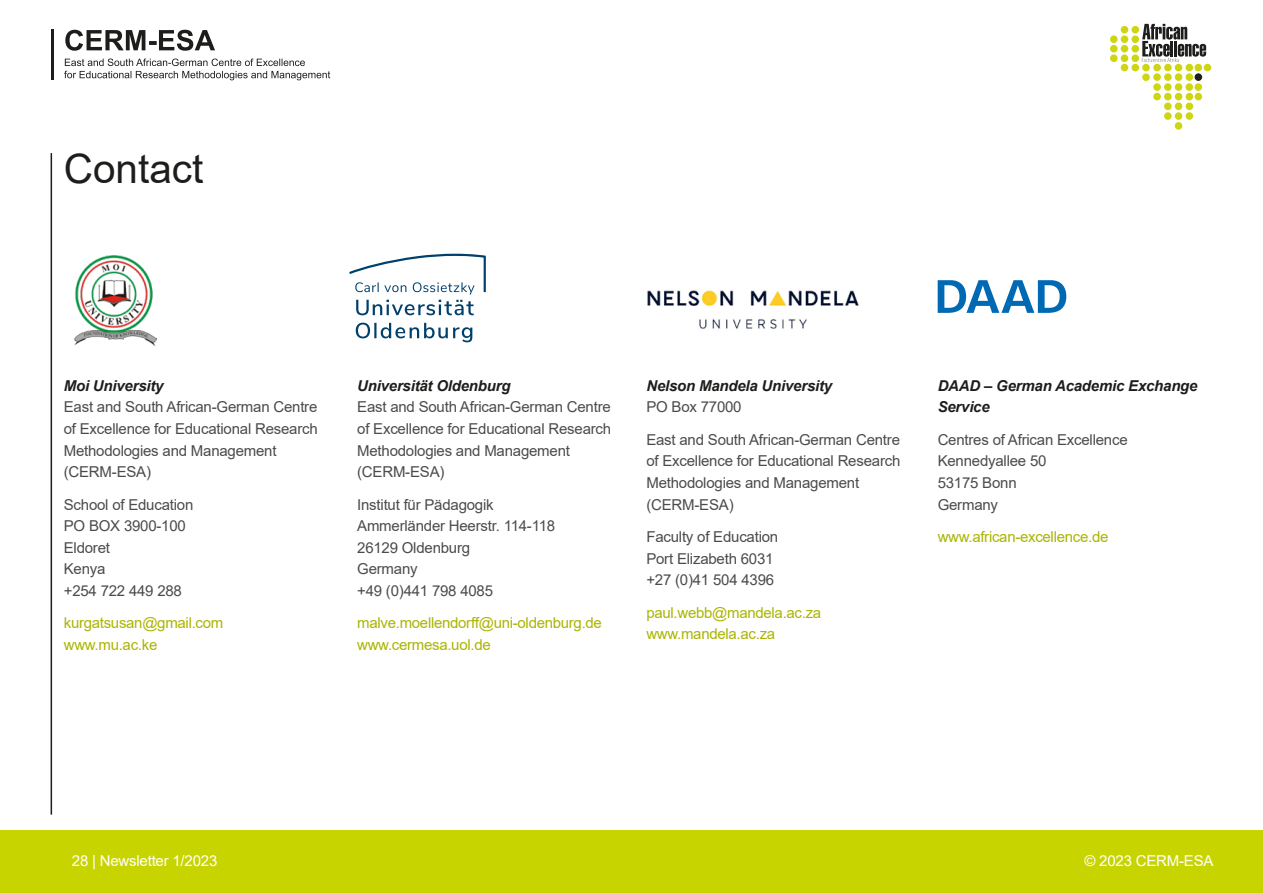
<style>
.page{position:relative;width:1263px;height:893px;background:#fff}
.page>*{position:absolute;margin:0;border:0;box-sizing:border-box;transform-origin:0 0}
.t1{font:40.5px "Arial";color:#1d1d1b}
.t2{font:15px/21.6px "Arial";letter-spacing:-.015em;color:#4b4b4a}
.t3{font:15px/21.6px "Arial";letter-spacing:-.02em;color:#aab500}
.t4{font:italic 700 15px/21.6px "Arial";letter-spacing:-.015em;color:#1d1d1b}
.t5{font:15px "Arial";letter-spacing:-.015em;color:#fff}
</style>
<div class="page">
<div style="left:0;top:831px;width:1263px;height:62px;background:#c8d400"></div>
<div style="left:1121px;top:26px;width:7px;height:7px;background:#cdd610;border-radius:50%"></div>
<div style="left:1110px;top:35px;width:7px;height:8px;background:#cdd610;border-radius:50%"></div>
<div style="left:1121px;top:35px;width:7px;height:8px;background:#cdd610;border-radius:50%"></div>
<div style="left:1110px;top:45px;width:7px;height:7px;background:#cdd610;border-radius:50%"></div>
<div style="left:1121px;top:45px;width:7px;height:7px;background:#cdd610;border-radius:50%"></div>
<div style="left:1110px;top:54px;width:7px;height:8px;background:#cdd610;border-radius:50%"></div>
<div style="left:1121px;top:54px;width:7px;height:8px;background:#cdd610;border-radius:50%"></div>
<div style="left:1131px;top:26px;width:8px;height:7px;background:#cdd610;border-radius:50%"></div>
<div style="left:1131px;top:35px;width:8px;height:8px;background:#cdd610;border-radius:50%"></div>
<div style="left:1131px;top:45px;width:8px;height:7px;background:#cdd610;border-radius:50%"></div>
<div style="left:1131px;top:54px;width:8px;height:8px;background:#cdd610;border-radius:50%"></div>
<div style="left:1121px;top:64px;width:7px;height:7px;background:#cdd610;border-radius:50%"></div>
<div style="left:1131px;top:64px;width:8px;height:7px;background:#cdd610;border-radius:50%"></div>
<div style="left:1142px;top:64px;width:8px;height:7px;background:#cdd610;border-radius:50%"></div>
<div style="left:1142px;top:73px;width:8px;height:8px;background:#cdd610;border-radius:50%"></div>
<div style="left:1153px;top:64px;width:8px;height:7px;background:#cdd610;border-radius:50%"></div>
<div style="left:1164px;top:64px;width:8px;height:7px;background:#cdd610;border-radius:50%"></div>
<div style="left:1153px;top:73px;width:8px;height:8px;background:#cdd610;border-radius:50%"></div>
<div style="left:1164px;top:73px;width:8px;height:8px;background:#cdd610;border-radius:50%"></div>
<div style="left:1175px;top:64px;width:7px;height:7px;background:#cdd610;border-radius:50%"></div>
<div style="left:1185px;top:64px;width:8px;height:7px;background:#cdd610;border-radius:50%"></div>
<div style="left:1194px;top:64px;width:8px;height:7px;background:#cdd610;border-radius:50%"></div>
<div style="left:1204px;top:64px;width:7px;height:7px;background:#cdd610;border-radius:50%"></div>
<div style="left:1175px;top:73px;width:7px;height:8px;background:#cdd610;border-radius:50%"></div>
<div style="left:1194px;top:73px;width:8px;height:8px;background:#1d1d1b;border-radius:50%"></div>
<div style="left:1185px;top:73px;width:8px;height:8px;background:#cdd610;border-radius:50%"></div>
<div style="left:1153px;top:83px;width:8px;height:8px;background:#cdd610;border-radius:50%"></div>
<div style="left:1153px;top:93px;width:8px;height:7px;background:#cdd610;border-radius:50%"></div>
<div style="left:1164px;top:83px;width:7px;height:8px;background:#cdd610;border-radius:50%"></div>
<div style="left:1175px;top:83px;width:7px;height:8px;background:#cdd610;border-radius:50%"></div>
<div style="left:1185px;top:83px;width:8px;height:8px;background:#cdd610;border-radius:50%"></div>
<div style="left:1164px;top:93px;width:7px;height:7px;background:#cdd610;border-radius:50%"></div>
<div style="left:1164px;top:103px;width:7px;height:7px;background:#cdd610;border-radius:50%"></div>
<div style="left:1175px;top:93px;width:7px;height:7px;background:#cdd610;border-radius:50%"></div>
<div style="left:1185px;top:93px;width:8px;height:7px;background:#cdd610;border-radius:50%"></div>
<div style="left:1185px;top:103px;width:8px;height:7px;background:#cdd610;border-radius:50%"></div>
<div style="left:1194px;top:83px;width:8px;height:8px;background:#cdd610;border-radius:50%"></div>
<div style="left:1194px;top:93px;width:8px;height:7px;background:#cdd610;border-radius:50%"></div>
<div style="left:1175px;top:102px;width:7px;height:8px;background:#cdd610;border-radius:50%"></div>
<div style="left:1164px;top:112px;width:8px;height:8px;background:#cdd610;border-radius:50%"></div>
<div style="left:1185px;top:112px;width:8px;height:8px;background:#cdd610;border-radius:50%"></div>
<div style="left:1175px;top:112px;width:7px;height:8px;background:#cdd610;border-radius:50%"></div>
<div style="left:1175px;top:122px;width:7px;height:8px;background:#cdd610;border-radius:50%"></div>
<svg style="left:1142px;top:24px;width:64px;height:38px"></svg>
<hr style="left:51px;top:153px;width:1px;height:662px;background:#1d1d1b">
<hr style="left:51px;top:29px;width:2px;height:51px;background:#1d1d1b">
<svg style="left:64px;top:59px;width:266px;height:21px"></svg>
<svg style="left:65px;top:30px;width:150px;height:21px"></svg>
<img style="left:74px;top:256px;width:82px;height:90px">
<svg style="left:938px;top:280px;width:128px;height:33px"></svg>
<img style="left:647px;top:290px;width:212px;height:39px">
<svg style="left:356px;top:323px;width:116px;height:19px"></svg>
<svg style="left:349px;top:254px;width:137px;height:61px"></svg>
<h1 class="t1" style="left:64px;top:140px;width:141px">Contact</h1>
<p class="t4" style="left:64px;top:375px;width:101px">Moi University</p>
<p class="t2" style="left:64px;top:396px;width:256px">East and South African-German Centre of Excellence for Educational Research<br>Methodologies and Management (CERM-ESA)</p>
<p class="t2" style="left:64px;top:493px;width:131px">School of Education<br>PO BOX 3900-100<br>Eldoret<br>Kenya<br>+254 722 449 288</p>
<p class="t3" style="left:64px;top:612px;width:161px">kurgatsusan@gmail.com www.mu.ac.ke</p>
<p class="t4" style="left:357px;top:375px;width:155px">Universität Oldenburg</p>
<p class="t2" style="left:357px;top:396px;width:256px">East and South African-German Centre of Excellence for Educational Research<br>Methodologies and Management (CERM-ESA)</p>
<p class="t2" style="left:357px;top:493px;width:200px">Institut für Pädagogik<br>Ammerländer Heerstr. 114-118<br>26129 Oldenburg<br>Germany<br>+49 (0)441 798 4085</p>
<p class="t3" style="left:357px;top:612px;width:246px">malve.moellendorff@uni-oldenburg.de www.cermesa.uol.de</p>
<p class="t4" style="left:646px;top:375px;width:187px">Nelson Mandela University</p>
<p class="t2" style="left:646px;top:391px;width:255px;line-height:32.4px">PO Box 77000<br>East and South African-German Centre</p>
<p class="t2" style="left:646px;top:450px;width:256px">of Excellence for Educational Research<br>Methodologies and Management (CERM-ESA)</p>
<p class="t2" style="left:646px;top:526px;width:133px">Faculty of Education<br>Port Elizabeth 6031 +27 (0)41 504 4396</p>
<p class="t3" style="left:646px;top:601px;width:176px">paul.webb@mandela.ac.za www.mandela.ac.za</p>
<p class="t4" style="left:938px;top:375px;width:261px">DAAD – German Academic Exchange<br>Service</p>
<p class="t2" style="left:938px;top:429px;width:192px">Centres of African Excellence<br>Kennedyallee 50<br>53175 Bonn<br>Germany</p>
<p class="t3" style="left:938px;top:526px;width:172px">www.african-excellence.de</p>
<p class="t5" style="left:72px;top:850px;width:147px">28 | Newsletter 1/2023</p>
<p class="t5" style="left:1084px;top:850px;width:130px">© 2023 CERM-ESA</p>
</div>
